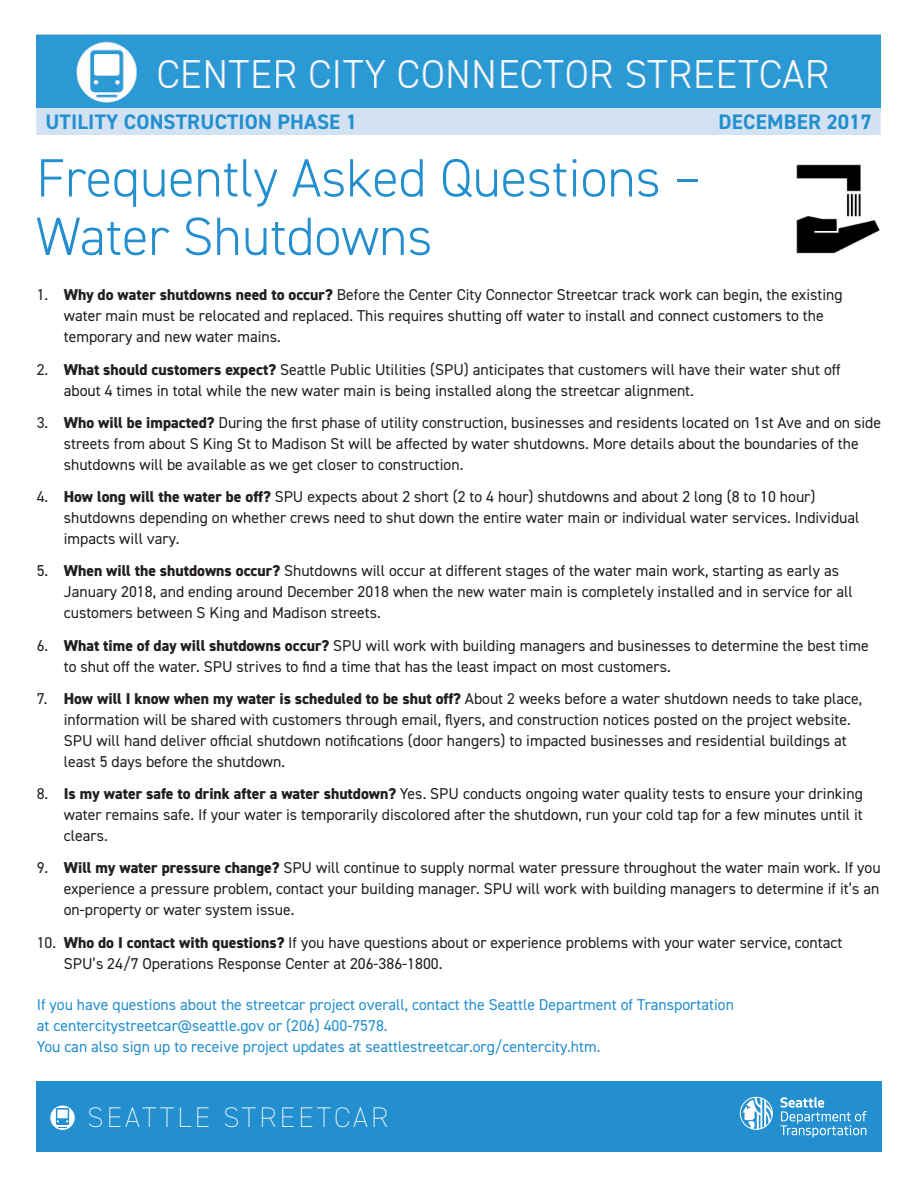
<style>
.page{position:relative;width:918px;height:1188px;background:#fff}
.page>*{position:absolute;margin:0;border:0;box-sizing:border-box;transform-origin:0 0}
.Head{font:300 54px/58.5px "DIN2014";color:#238fcf}
.t1{font:200 28.35px "DIN2014";letter-spacing:.11em;color:#fff}
.Mast{font:700 21px "DIN2014";letter-spacing:.01em;color:#238fcf}
.t2{font:15.75px/21px "DIN2014";color:#231f20}
.Text_smaller{font:15.75px/21px "DIN2014";color:#238fcf}
.s1{font-weight:800}
</style>
<div class="page">
<div style="left:36px;top:1082px;width:846px;height:70px;background:#238fcf"></div>
<svg style="left:50px;top:1105px;width:25px;height:25px"></svg>
<div style="left:50px;top:1105px;width:25px;height:25px;border:1px solid #238fcf;border-radius:50%"></div>
<svg style="left:56px;top:1108px;width:13px;height:20px"></svg>
<div style="left:36px;top:108px;width:845px;height:27px;background:#d2e2f3"></div>
<img style="left:796px;top:164px;width:84px;height:89px">
<svg style="left:780px;top:1097px;width:87px;height:41px"></svg>
<div style="left:740px;top:1097px;width:33px;height:33px;border:1px solid #fff;border-radius:50%"></div>
<svg style="left:743px;top:1097px;width:29px;height:32px"></svg>
<img style="left:36px;top:34px;width:844px;height:74px">
<p class="Mast" style="left:45px;top:108px;width:313px">UTILITY CONSTRUCTION PHASE 1</p>
<p class="Mast" style="left:719px;top:108px;width:155px">DECEMBER 2017</p>
<p class="Head" style="left:36px;top:149px;width:667px">Frequently Asked Questions –<br>Water Shutdowns</p>
<p class="t2" style="left:64px;top:284px;width:780px;text-indent:-27px">1. <span class="s1">Why do water shutdowns need to occur?</span> Before the Center City Connector Streetcar track work can begin, the existing water main must be relocated and replaced. This requires shutting off water to install and connect customers to the temporary and new water mains.</p>
<p class="t2" style="left:64px;top:358px;width:779px;text-indent:-27px">2. <span class="s1">What should customers expect?</span> Seattle Public Utilities (SPU) anticipates that customers will have their water shut off about 4 times in total while the new water main is being installed along the streetcar alignment.</p>
<p class="t2" style="left:64px;top:412px;width:819px;text-indent:-27px">3. <span class="s1">Who will be impacted?</span> During the first phase of utility construction, businesses and residents located on 1st Ave and on side streets from about S King St to Madison St will be affected by water shutdowns. More details about the boundaries of the shutdowns will be available as we get closer to construction.</p>
<p class="t2" style="left:64px;top:486px;width:797px;text-indent:-27px">4. <span class="s1">How long will the water be off?</span> SPU expects about 2 short (2 to 4 hour) shutdowns and about 2 long (8 to 10 hour) shutdowns depending on whether crews need to shut down the entire water main or individual water services. Individual impacts will vary.</p>
<p class="t2" style="left:64px;top:560px;width:790px;text-indent:-27px">5. <span class="s1">When will the shutdowns occur?</span> Shutdowns will occur at different stages of the water main work, starting as early as<br>January 2018, and ending around December 2018 when the new water main is completely installed and in service for all customers between S King and Madison streets.</p>
<p class="t2" style="left:64px;top:634px;width:806px;text-indent:-27px">6. <span class="s1">What time of day will shutdowns occur?</span> SPU will work with building managers and businesses to determine the best time to shut off the water. SPU strives to find a time that has the least impact on most customers.</p>
<p class="t2" style="left:64px;top:688px;width:800px;text-indent:-27px">7. <span class="s1">How will I know when my water is scheduled to be shut off?</span> About 2 weeks before a water shutdown needs to take place, information will be shared with customers through email, flyers, and construction notices posted on the project website.<br>SPU will hand deliver official shutdown notifications (door hangers) to impacted businesses and residential buildings at least 5 days before the shutdown.</p>
<p class="t2" style="left:64px;top:783px;width:801px;text-align:justify;text-indent:-27px">8. <span class="s1">Is my water safe to drink after a water shutdown?</span> Yes. SPU conducts ongoing water quality tests to ensure your drinking water remains safe. If your water is temporarily discolored after the shutdown, run your cold tap for a few minutes until it clears.</p>
<p class="t2" style="left:64px;top:857px;width:818px;text-align:justify;text-indent:-27px">9. <span class="s1">Will my water pressure change?</span> SPU will continue to supply normal water pressure throughout the water main work. If you experience a pressure problem, contact your building manager. SPU will work with building managers to determine if it’s an on-property or water system issue.</p>
<p class="t2" style="left:64px;top:931px;width:780px;text-indent:-27px">10. <span class="s1">Who do I contact with questions?</span> If you have questions about or experience problems with your water service, contact<br>SPU’s 24/7 Operations Response Center at 206-386-1800.</p>
<p class="Text_smaller" style="left:37px;top:994px;width:699px">If you have questions about the streetcar project overall, contact the Seattle Department of Transportation at centercitystreetcar@seattle.gov or (206) 400-7578.<br>You can also sign up to receive project updates at seattlestreetcar.org/centercity.htm.</p>
<p class="t1" style="left:87px;top:1100px;width:302px">SEATTLE STREETCAR</p>
</div>
